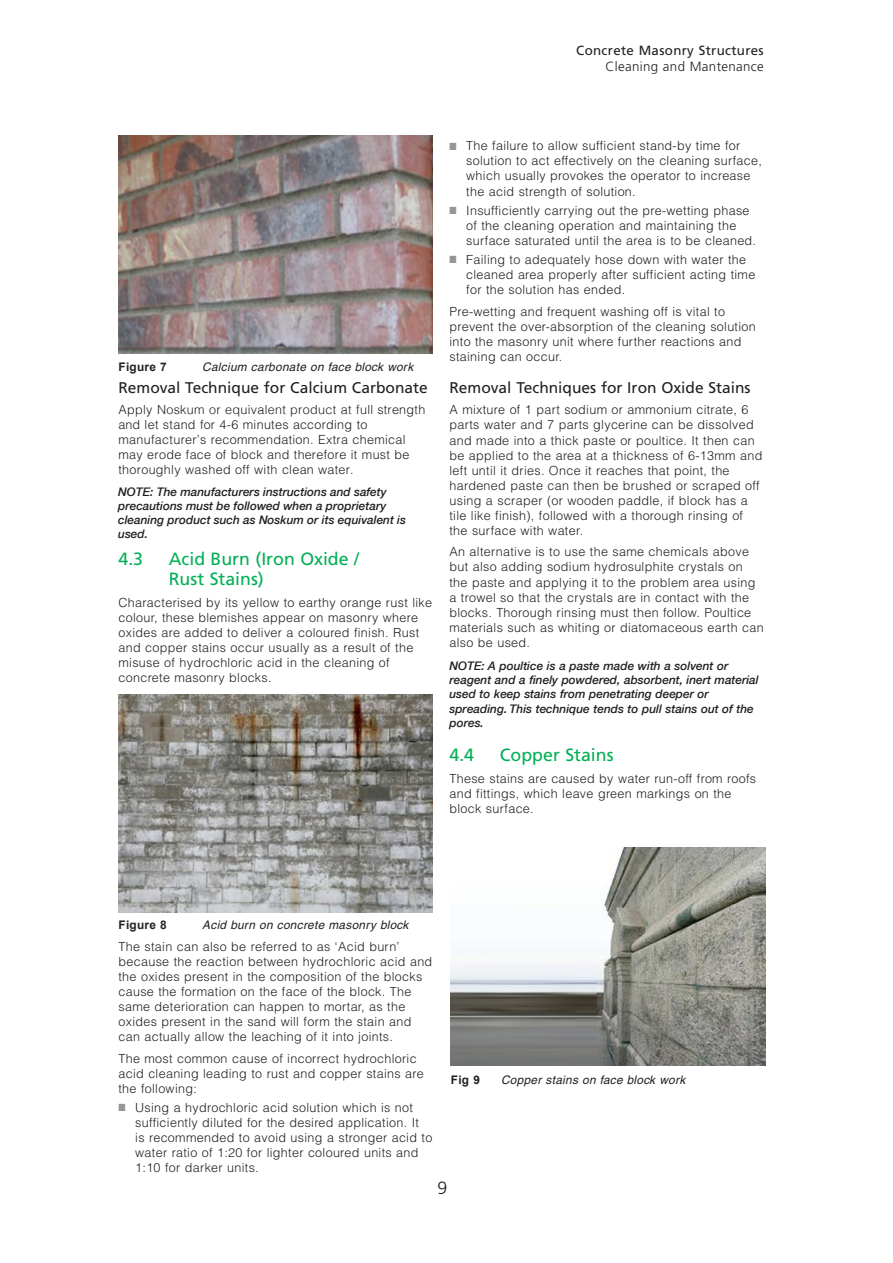
<style>
.page{position:relative;width:893px;height:1263px;background:#fff}
.page>*{position:absolute;margin:0;border:0;box-sizing:border-box;transform-origin:0 0}
.t1{font:17.7px/20.4px "Frutiger LT Std";color:#00af54}
.t2{font:300 17.7px "Frutiger LT Std";color:#231f20}
.t3{font:15.45px "Frutiger LT Std";color:#231f20}
.t4{font:13.35px/15.9px "Frutiger LT Std";letter-spacing:.025em;color:#231f20;text-align:right}
.t5{font:300 12.6px/15.1px "Helvetica LT Std";letter-spacing:.025em;color:#231f20}
.t6{font:italic 500 11.85px/14.2px "Helvetica Neue";color:#231f20}
.t7{font:italic 11.85px "Helvetica";letter-spacing:.025em;color:#231f20}
.t8{font:700 11.85px "Arial";letter-spacing:.025em;color:#231f20}
.s1{font-weight:300}
.s2{font-family:"Helvetica"}
.s3{color:#939598}
</style>
<div class="page">
<img style="left:118px;top:695px;width:315px;height:218px">
<img style="left:118px;top:136px;width:315px;height:218px">
<img style="left:451px;top:848px;width:314px;height:217px">
<p class="t4" style="left:576px;top:42px;width:189px">Concrete Masonry Structures<br><span class="s1">Cleaning and Mantenance</span></p>
<p class="t8" style="left:118px;top:359px;width:50px">Figure 7</p>
<p class="t7" style="left:202px;top:360px;width:213px">Calcium carbonate on face block work</p>
<p class="t3" style="left:118px;top:378px;width:311px">Removal Technique for Calcium Carbonate</p>
<p class="t5" style="left:118px;top:402px;width:308px">Ap<span class="s2">ply Noskum or equivalent product at full</span> strength and let stand for 4-6 minutes according to manufacturer’s recommendation. Extra chemical may erode face of block and therefore it must be thoroughly washed off with clean water.</p>
<p class="t6" style="left:118px;top:484px;width:289px">NOTE: The manufacturers instructions and safety precautions must be followed when a proprietary cleaning product such as Noskum or its equivalent is used.</p>
<p class="t1" style="left:118px;top:548px;width:26px">4.3</p>
<p class="t1" style="left:169px;top:548px;width:192px">Acid Burn (Iron Oxide /<br>Rust Stains)</p>
<p class="t5" style="left:118px;top:594px;width:315px">Characterised by its yellow to earthy orange rust like colour, these blemishes appear on masonry where oxides are added to deliver a coloured finish. Rust and copper stains occur usually as a result of the misuse of hydrochloric acid in the cleaning of concrete masonry blocks.</p>
<p class="t5" style="left:466px;top:138px;width:297px;text-indent:-17px"><span class="s3">■</span> The failure to allow sufficient stand-by time for solution to act effectively on the cleaning surface, which usually provokes the operator to increase the acid strength of solution.</p>
<p class="t5" style="left:466px;top:203px;width:291px;text-indent:-17px"><span class="s3">■</span> Insufficiently carrying out the pre-wetting phase of the cleaning operation and maintaining the surface saturated until the area is to be cleaned.</p>
<p class="t5" style="left:466px;top:252px;width:291px;text-indent:-17px"><span class="s3">■</span> Failing to adequately hose down with water the cleaned area properly after sufficient acting time for the solution has ended.</p>
<p class="t5" style="left:449px;top:304px;width:308px">Pre-wetting and frequent washing off is vital to prevent the over-absorption of the cleaning solution into the masonry unit where further reactions and staining can occur.</p>
<p class="t3" style="left:449px;top:379px;width:303px">Removal Techniques for Iron Oxide Stains</p>
<p class="t5" style="left:449px;top:402px;width:314px">A mixture of 1 part sodium or ammonium citrate, 6 parts water and 7 parts glycerine can be dissolved and made into a thick paste or poultice. It then can be applied to the area at a thickness of 6-13mm and left until it dries. Once it reaches that point, the hardened paste can then be brushed or scraped off using a scraper (or wooden paddle, if block has a tile like finish), followed with a thorough rinsing of the surface with water.</p>
<p class="t5" style="left:449px;top:544px;width:316px">An alternative is to use the same chemicals above but also adding sodium hydrosulphite crystals on the paste and applying it to the problem area using a trowel so that the crystals are in contact with the blocks. Thorough rinsing must then follow. Poultice materials such as whiting or diatomaceous earth can also be used.</p>
<p class="t6" style="left:449px;top:658px;width:311px">NOTE: A poultice is a paste made with a solvent or reagent and a finely powdered, absorbent, inert material used to keep stains from penetrating deeper or spreading. This technique tends to pull stains out of the pores.</p>
<p class="t1" style="left:449px;top:745px;width:26px">4.4</p>
<p class="t1" style="left:500px;top:745px;width:115px">Copper Stains</p>
<p class="t5" style="left:449px;top:771px;width:308px">These stains are caused by water run-off from roofs and fittings, which leave green markings on the block surface.</p>
<p class="t8" style="left:118px;top:917px;width:50px">Figure 8</p>
<p class="t7" style="left:202px;top:918px;width:208px">Acid burn on concrete masonry block</p>
<p class="t5" style="left:118px;top:938px;width:315px">The stain can also be referred to as ‘Acid burn’ because the reaction between hydrochloric acid and the oxides present in the composition of the blocks cause the formation on the face of the block. The same deterioration can happen to mortar, as the oxides present in the sand will form the stain and can actually allow the leaching of it into joints.</p>
<p class="t5" style="left:118px;top:1050px;width:307px">The most common cause of incorrect hydrochloric acid cleaning leading to rust and copper stains are the following:</p>
<p class="t5" style="left:135px;top:1100px;width:299px;text-indent:-17px"><span class="s3">■</span> Using a hydrochloric acid solution which is not sufficiently diluted for the desired application. It<br>is recommended to avoid using a stronger acid to water ratio of 1:20 for lighter coloured units and 1:10 for darker units.</p>
<p class="t8" style="left:451px;top:1072px;width:31px">Fig 9</p>
<p class="t7" style="left:501px;top:1073px;width:186px">Copper stains on face block work</p>
<p class="t2" style="left:437px;top:1178px;width:11px">9</p>
</div>
